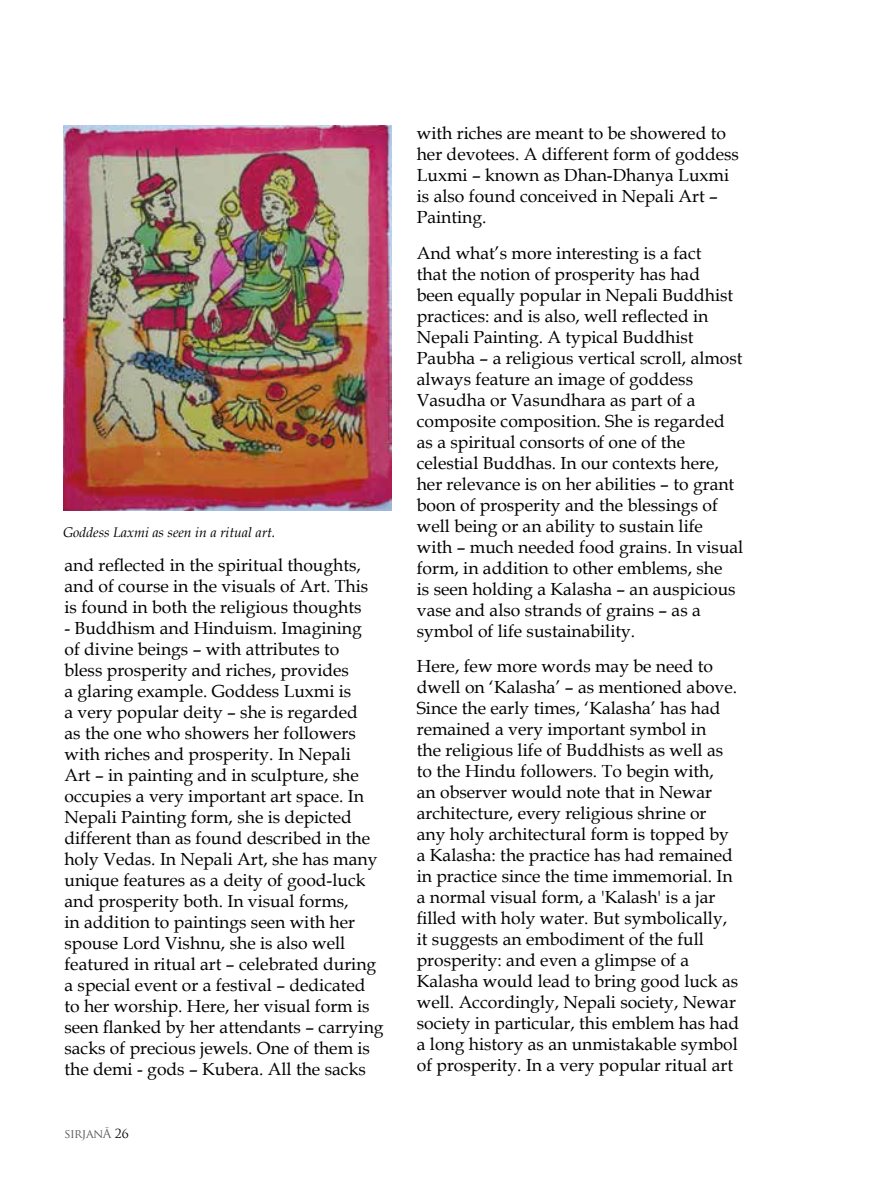
<style>
.page{position:relative;width:882px;height:1197px;background:#fff}
.page>*{position:absolute;margin:0;border:0;box-sizing:border-box;transform-origin:0 0}
.t1{font:17.5px/21px "Book Antiqua";color:#000}
.t2{font:italic 14px "Book Antiqua";color:#000}
.t3{font:12.25px "Trajan Pro";letter-spacing:-.04em;color:#58595b}
.s1{color:#000}
</style>
<div class="page">
<img style="left:63px;top:126px;width:329px;height:385px">
<p class="t2" style="left:63px;top:522px;width:214px">Goddess Laxmi as seen in a ritual art.</p>
<p class="t1" style="left:64px;top:554px;width:305px">and reflected in the spiritual thoughts, and of course in the visuals of Art. This is found in both the religious thoughts</p>
<p class="t1" style="left:64px;top:617px;width:321px">- Buddhism and Hinduism. Imagining<br>of divine beings – with attributes to<br>bless prosperity and riches, provides<br>a glaring example. Goddess Luxmi is<br>a very popular deity – she is regarded<br>as the one who showers her followers with riches and prosperity. In Nepali<br>Art – in painting and in sculpture, she occupies a very important art space. In Nepali Painting form, she is depicted different than as found described in the holy Vedas. In Nepali Art, she has many unique features as a deity of good-luck and prosperity both. In visual forms,<br>in addition to paintings seen with her spouse Lord Vishnu, she is also well featured in ritual art – celebrated during a special event or a festival – dedicated to her worship. Here, her visual form is seen flanked by her attendants – carrying sacks of precious jewels. One of them is the demi - gods – Kubera. All the sacks</p>
<p class="t3" style="left:65px;top:1126px;width:66px">SIRJANĀ <span class="s1">26</span></p>
<p class="t1" style="left:417px;top:122px;width:324px">with riches are meant to be showered to her devotees. A different form of goddess<br>Luxmi – known as Dhan-Dhanya Luxmi is also found conceived in Nepali Art –<br>Painting.</p>
<p class="t1" style="left:417px;top:242px;width:328px">And what’s more interesting is a fact<br>that the notion of prosperity has had<br>been equally popular in Nepali Buddhist practices: and is also, well reflected in Nepali Painting. A typical Buddhist Paubha – a religious vertical scroll, almost always feature an image of goddess Vasudha or Vasundhara as part of a composite composition. She is regarded as a spiritual consorts of one of the celestial Buddhas. In our contexts here, her relevance is on her abilities – to grant boon of prosperity and the blessings of well being or an ability to sustain life<br>with – much needed food grains. In visual form, in addition to other emblems, she<br>is seen holding a Kalasha – an auspicious vase and also strands of grains – as a symbol of life sustainability.</p>
<p class="t1" style="left:417px;top:656px;width:324px">Here, few more words may be need to dwell on ‘Kalasha’ – as mentioned above.<br>Since the early times, ‘Kalasha’ has had remained a very important symbol in<br>the religious life of Buddhists as well as to the Hindu followers. To begin with,<br>an observer would note that in Newar architecture, every religious shrine or any holy architectural form is topped by a Kalasha: the practice has had remained in practice since the time immemorial. In a normal visual form, a 'Kalash' is a jar filled with holy water. But symbolically, it suggests an embodiment of the full prosperity: and even a glimpse of a Kalasha would lead to bring good luck as well. Accordingly, Nepali society, Newar society in particular, this emblem has had a long history as an unmistakable symbol of prosperity. In a very popular ritual art</p>
</div>
